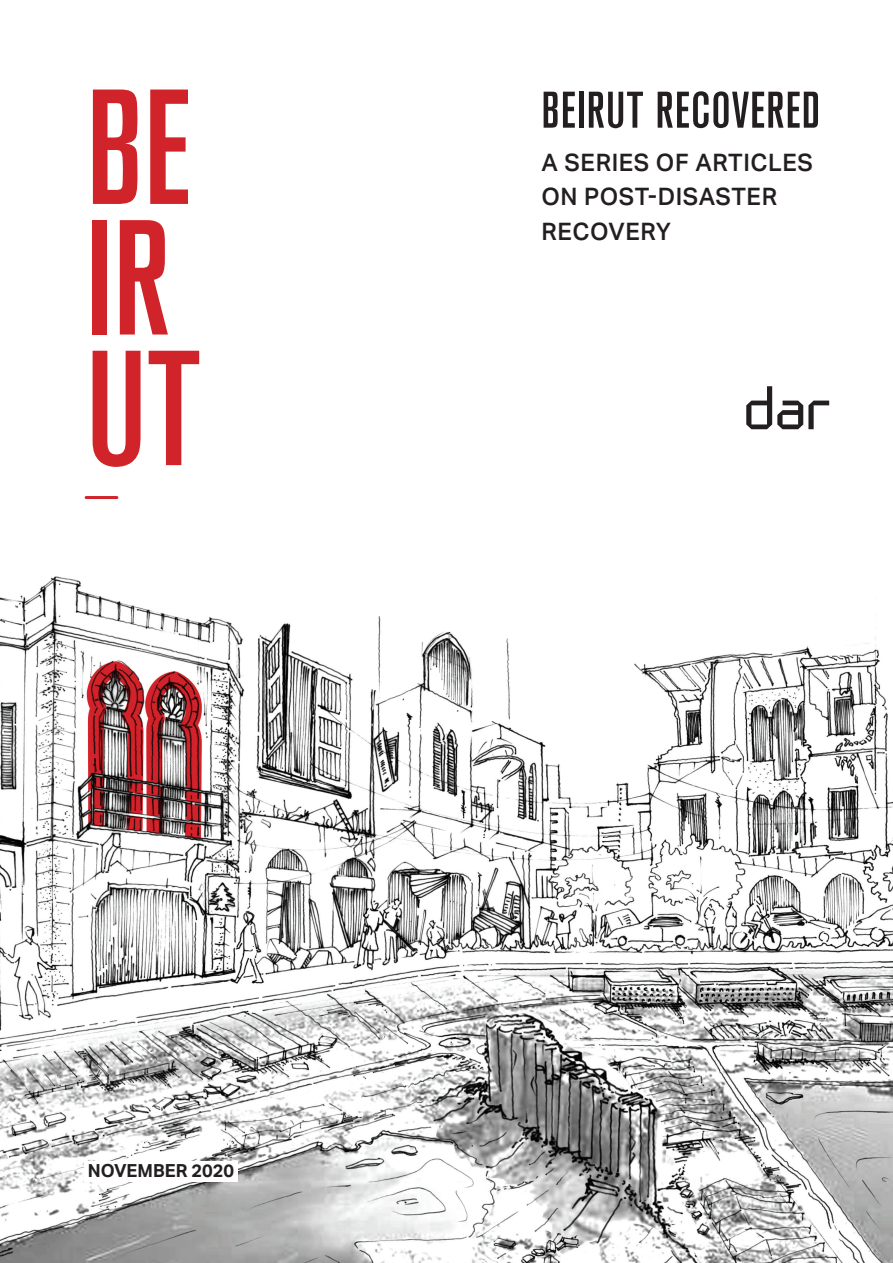
<style>
.page{position:relative;width:893px;height:1263px;background:#fff}
.page>*{position:absolute;margin:0;border:0;box-sizing:border-box;transform-origin:0 0}
.t1{font:500 condensed 162px/130.5px "Akzidenz Grotesk BQ";color:#d1232a}
.t2{font:500 condensed 51px "Akzidenz Grotesk BQ";letter-spacing:.025em;color:#231f20}
.t3{font:500 24px/34.5px "Aktiv Grotesk";letter-spacing:.025em;color:#231f20}
.t4{font:700 18px "Aktiv Grotesk";color:#231f20}
</style>
<div class="page">
<img style="left:0;top:496px;width:893px;height:767px">
<div style="left:85px;top:1161px;width:153px;height:20px;background:#fff"></div>
<svg style="left:746px;top:386px;width:83px;height:43px"></svg>
<hr style="left:86px;top:496px;width:31px;height:3px;background:#d1232a">
<h1 class="t1" style="left:86px;top:82px;width:116px">BE<br>IR<br>UT</h1>
<p class="t4" style="left:88px;top:1160px;width:148px">NOVEMBER 2020</p>
<h2 class="t2" style="left:541px;top:81px;width:280px">BEIRUT RECOVERED</h2>
<p class="t3" style="left:541px;top:145px;width:273px">A SERIES OF ARTICLES<br>ON POST-DISASTER<br>RECOVERY</p>
</div>
